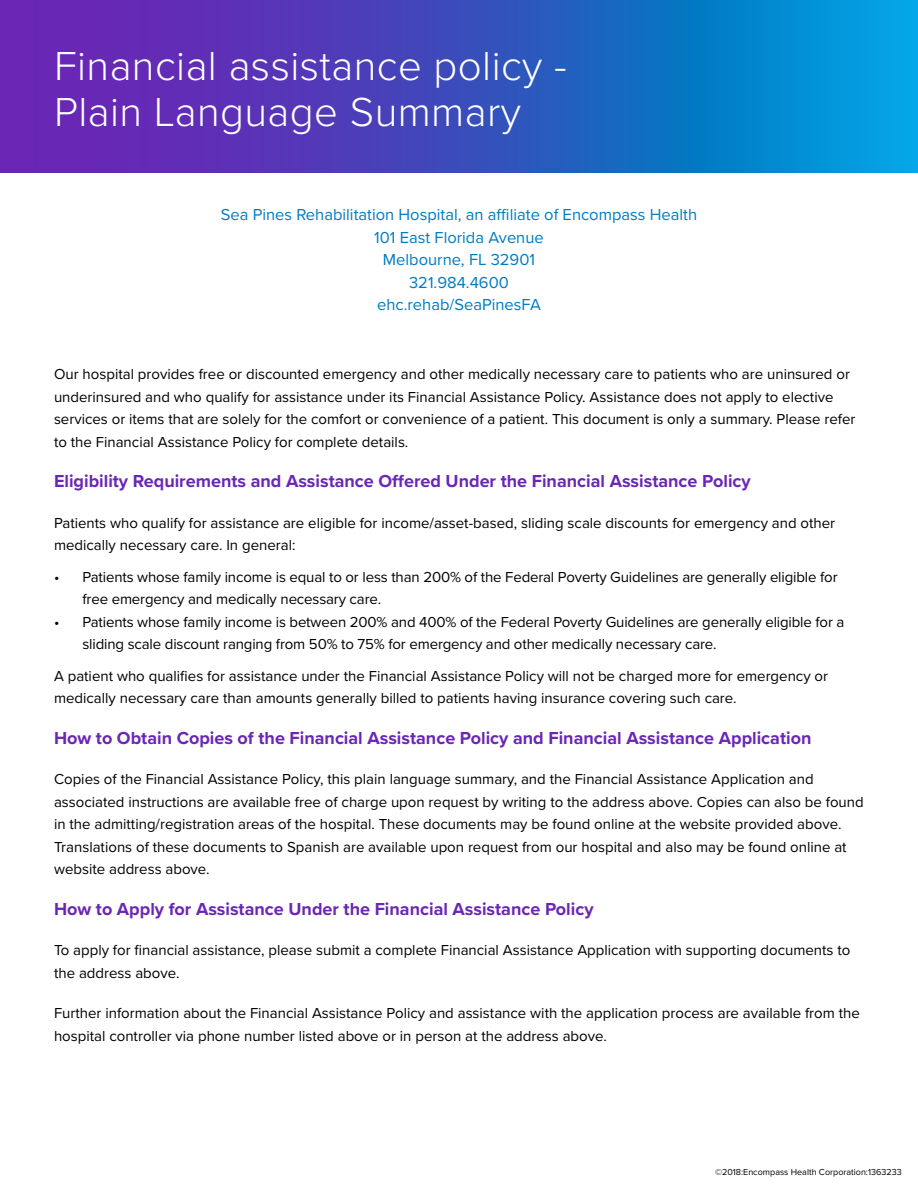
<style>
.page{position:relative;width:918px;height:1188px;background:#fff}
.page>*{position:absolute;margin:0;border:0;box-sizing:border-box;transform-origin:0 0}
.t1{font:300 42px/46.5px "Proxima Nova";letter-spacing:.01em;color:#fff}
.t2{font:700 18px "Proxima Nova";color:#6a26b5}
.t3{font:16.5px/22.5px "Proxima Nova";color:#007bc2;text-align:center}
.t4{font:15px/22.5px "Proxima Nova";color:#000}
.t5{font:9px "Proxima Nova";color:#000}
</style>
<div class="page">
<svg style="left:0;top:0;width:918px;height:173px;background:#3555c0"></svg>
<h1 class="t1" style="left:54px;top:40px;width:514px">Financial assistance policy -<br>Plain Language Summary</h1>
<p class="t3" style="left:221px;top:203px;width:478px">Sea Pines Rehabilitation Hospital, an affiliate of Encompass Health<br>101 East Florida Avenue<br>Melbourne, FL 32901<br>321.984.4600<br>ehc.rehab/SeaPinesFA</p>
<p class="t4" style="left:54px;top:362px;width:803px">Our hospital provides free or discounted emergency and other medically necessary care to patients who are uninsured or underinsured and who qualify for assistance under its Financial Assistance Policy. Assistance does not apply to elective services or items that are solely for the comfort or convenience of a patient. This document is only a summary. Please refer to the Financial Assistance Policy for complete details.</p>
<p class="t2" style="left:54px;top:468px;width:698px">Eligibility Requirements and Assistance Offered Under the Financial Assistance Policy</p>
<p class="t4" style="left:54px;top:511px;width:783px">Patients who qualify for assistance are eligible for income/asset-based, sliding scale discounts for emergency and other medically necessary care. In general:</p>
<p class="t4" style="left:82px;top:565px;width:757px;text-indent:-28px">• Patients whose family income is equal to or less than 200% of the Federal Poverty Guidelines are generally eligible for free emergency and medically necessary care.</p>
<p class="t4" style="left:82px;top:610px;width:764px;text-indent:-28px">• Patients whose family income is between 200% and 400% of the Federal Poverty Guidelines are generally eligible for a sliding scale discount ranging from 50% to 75% for emergency and other medically necessary care.</p>
<p class="t4" style="left:54px;top:664px;width:776px">A patient who qualifies for assistance under the Financial Assistance Policy will not be charged more for emergency or medically necessary care than amounts generally billed to patients having insurance covering such care.</p>
<p class="t2" style="left:54px;top:724px;width:759px">How to Obtain Copies of the Financial Assistance Policy and Financial Assistance Application</p>
<p class="t4" style="left:54px;top:767px;width:811px">Copies of the Financial Assistance Policy, this plain language summary, and the Financial Assistance Application and associated instructions are available free of charge upon request by writing to the address above. Copies can also be found in the admitting/registration areas of the hospital. These documents may be found online at the website provided above.<br>Translations of these documents to Spanish are available upon request from our hospital and also may be found online at website address above.</p>
<p class="t2" style="left:54px;top:895px;width:541px">How to Apply for Assistance Under the Financial Assistance Policy</p>
<p class="t4" style="left:54px;top:938px;width:798px">To apply for financial assistance, please submit a complete Financial Assistance Application with supporting documents to the address above.</p>
<p class="t4" style="left:54px;top:1001px;width:807px">Further information about the Financial Assistance Policy and assistance with the application process are available from the hospital controller via phone number listed above or in person at the address above.</p>
<p class="t5" style="left:715px;top:1166px;width:188px">©2018:Encompass Health Corporation:1363233</p>
</div>
